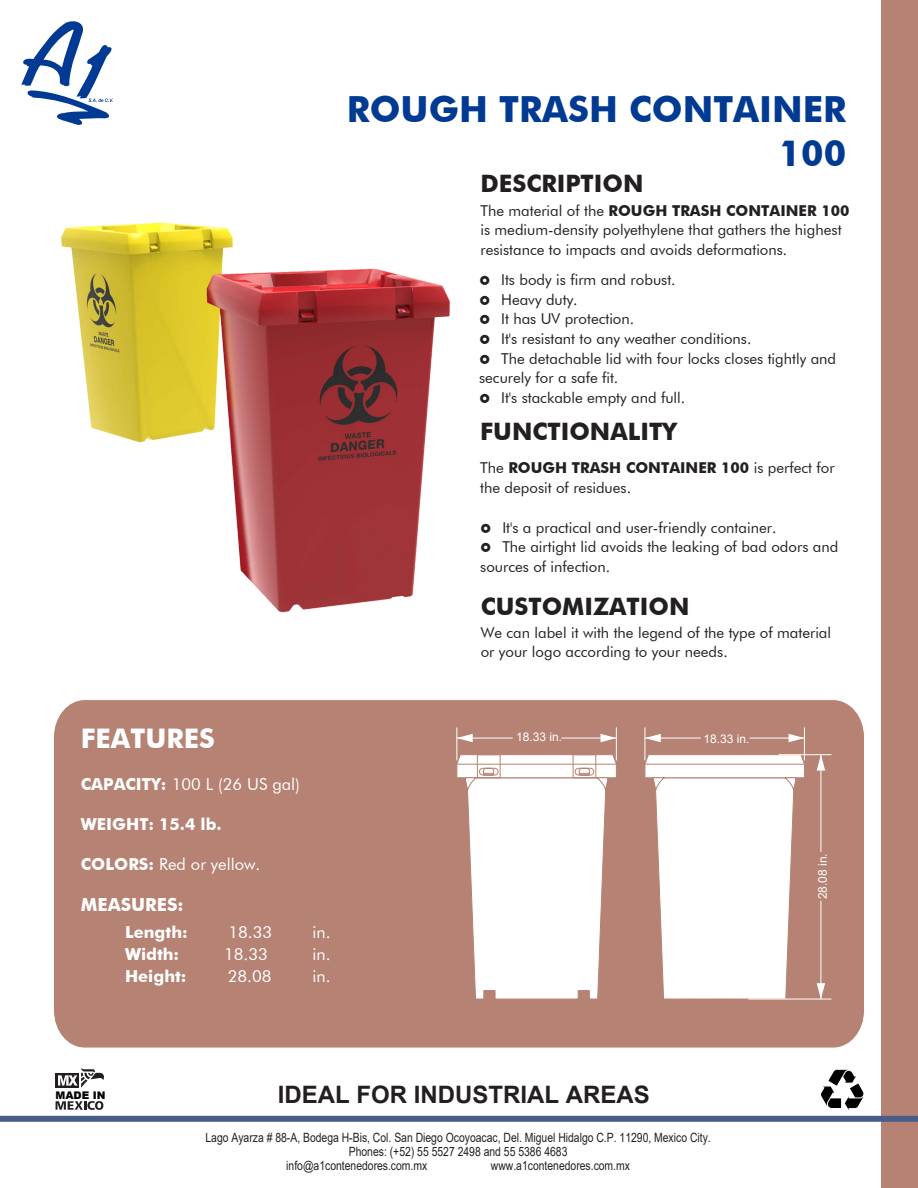
<style>
.page{position:relative;width:918px;height:1188px;background:#fff}
.page>*{position:absolute;margin:0;border:0;box-sizing:border-box;transform-origin:0 0}
.t1{font:700 36px/43.2px "Futura BT";color:#003a93;text-align:right}
.t2{font:700 27px "Futura BT";color:#fff}
.t3{font:700 24px "Futura BT";color:#231f20}
.t4{font:700 24px "Arial";color:#231f20}
.t5{font:700 18px "Futura BT";color:#fff}
.t6{font:16.5px "Futura BT";color:#fff}
.t7{font:700 16.5px "Futura BT";color:#fff}
.t8{font:15px/19.5px "Futura BT";color:#231f20}
.t9{font:12.75px "Arial";color:#231f20;scale:.81 1}
.t10{font:12px "Arial";color:#fff}
.t11{font:900 10.5px "Arial";color:#000}
.s1{font-weight:700}
</style>
<div class="page">
<div style="left:881px;top:0;width:37px;height:1188px;background:#b58274"></div>
<div style="left:54px;top:700px;width:810px;height:348px;background:#b58274"></div>
<div style="left:0;top:1116px;width:918px;height:6px;background:#485e88"></div>
<svg style="left:821px;top:1070px;width:43px;height:40px"></svg>
<svg style="left:21px;top:21px;width:92px;height:104px"></svg>
<svg style="left:644px;top:754px;width:161px;height:246px"></svg>
<svg style="left:456px;top:754px;width:161px;height:246px"></svg>
<hr style="left:748px;top:999px;width:84px;height:1px;background:#fff">
<hr style="left:779px;top:754px;width:53px;height:1px;background:#fff">
<hr style="left:821px;top:901px;width:1px;height:98px;background:#fff">
<svg style="left:817px;top:983px;width:8px;height:16px"></svg>
<hr style="left:821px;top:755px;width:1px;height:97px;background:#fff">
<svg style="left:817px;top:755px;width:8px;height:16px"></svg>
<hr style="left:804px;top:727px;width:1px;height:33px;background:#fff">
<hr style="left:645px;top:727px;width:1px;height:33px;background:#fff">
<hr style="left:750px;top:738px;width:54px;height:1px;background:#fff">
<svg style="left:789px;top:734px;width:15px;height:8px"></svg>
<hr style="left:645px;top:738px;width:56px;height:1px;background:#fff">
<svg style="left:645px;top:734px;width:16px;height:8px"></svg>
<hr style="left:616px;top:727px;width:1px;height:33px;background:#fff">
<hr style="left:457px;top:727px;width:1px;height:33px;background:#fff">
<hr style="left:561px;top:738px;width:55px;height:1px;background:#fff">
<svg style="left:600px;top:734px;width:16px;height:8px"></svg>
<hr style="left:457px;top:738px;width:56px;height:1px;background:#fff">
<svg style="left:457px;top:734px;width:16px;height:8px"></svg>
<img style="left:61px;top:222px;width:389px;height:391px">
<svg style="left:56px;top:1101px;width:47px;height:9px"></svg>
<div style="left:55px;top:1073px;width:24px;height:15px;background:#231f20"></div>
<svg style="left:58px;top:1068px;width:46px;height:20px"></svg>
<h1 class="t1" style="left:347px;top:88px;width:501px">ROUGH TRASH CONTAINER<br>100</h1>
<h3 class="t3" style="left:480px;top:169px;width:165px">DESCRIPTION</h3>
<p class="t8" style="left:480px;top:201px;width:371px">The material of the <span class="s1">ROUGH TRASH CONTAINER 100 </span>is medium-density polyethylene that gathers the highest resistance to impacts and avoids deformations.</p>
<p class="t8" style="left:501px;top:270px;width:176px">Its body is firm and robust.</p>
<p class="t8" style="left:501px;top:289px;width:78px">Heavy duty.</p>
<p class="t8" style="left:501px;top:309px;width:135px">It has UV protection.</p>
<p class="t8" style="left:501px;top:329px;width:252px">It's resistant to any weather conditions.</p>
<p class="t8" style="left:501px;top:349px;width:336px">The detachable lid with four locks closes tightly and</p>
<p class="t8" style="left:479px;top:368px;width:141px">securely for a safe fit.</p>
<p class="t8" style="left:501px;top:388px;width:186px">It's stackable empty and full.</p>
<h3 class="t3" style="left:480px;top:417px;width:198px">FUNCTIONALITY</h3>
<p class="t8" style="left:480px;top:458px;width:356px">The <span class="s1">ROUGH TRASH CONTAINER 100</span> is perfect for the deposit of residues.</p>
<p class="t8" style="left:502px;top:517px;width:276px">It's a practical and user-friendly container.</p>
<p class="t8" style="left:502px;top:537px;width:338px">The airtight lid avoids the leaking of bad odors and</p>
<p class="t8" style="left:480px;top:557px;width:131px">sources of infection.</p>
<h2 class="t2" style="left:81px;top:722px;width:135px">FEATURES</h2>
<p class="t6" style="left:81px;top:774px;width:221px"><span class="s1">CAPACITY:</span> 100 L (26 US gal)</p>
<p class="t7" style="left:81px;top:814px;width:142px">WEIGHT: 15.4 lb.</p>
<p class="t6" style="left:81px;top:854px;width:181px"><span class="s1">COLORS:</span> Red or yellow.</p>
<p class="t5" style="left:81px;top:894px;width:104px">MEASURES:</p>
<p class="t7" style="left:125px;top:923px;width:64px">Length:</p>
<p class="t6" style="left:228px;top:923px;width:45px">18.33</p>
<p class="t6" style="left:312px;top:923px;width:20px">in.</p>
<p class="t7" style="left:125px;top:944px;width:56px">Width:</p>
<p class="t6" style="left:224px;top:944px;width:45px">18.33</p>
<p class="t6" style="left:312px;top:944px;width:20px">in.</p>
<p class="t7" style="left:125px;top:966px;width:63px">Height:</p>
<p class="t6" style="left:228px;top:966px;width:45px">28.08</p>
<p class="t6" style="left:312px;top:966px;width:20px">in.</p>
<h3 class="t3" style="left:481px;top:592px;width:210px">CUSTOMIZATION</h3>
<p class="t8" style="left:481px;top:623px;width:352px">We can label it with the legend of the type of material or your logo according to your needs.</p>
<p class="t10" style="left:516px;top:729px;width:48px">18.33 in.</p>
<p class="t10" style="left:703px;top:730px;width:48px">18.33 in.</p>
<p class="t10" style="left:814px;top:899px;width:48px;rotate:-90deg">28.08 in.</p>
<p class="t11" style="left:55px;top:1087px;width:52px">MADE IN</p>
<h3 class="t4" style="left:278px;top:1077px;width:374px">IDEAL FOR INDUSTRIAL AREAS</h3>
<p class="t9" style="left:206px;top:1129px;width:625px">Lago Ayarza # 88-A, Bodega H-Bis, Col. San Diego Ocoyoacac, Del. Miguel Hidalgo C.P. 11290, Mexico City.</p>
<p class="t9" style="left:349px;top:1143px;width:271px">Phones: (+52) 55 5527 2498 and 55 5386 4683</p>
<p class="t9" style="left:286px;top:1161px;width:176px">info@a1contenedores.com.mx</p>
<p class="t9" style="left:491px;top:1161px;width:173px">www.a1contenedores.com.mx</p>
</div>
